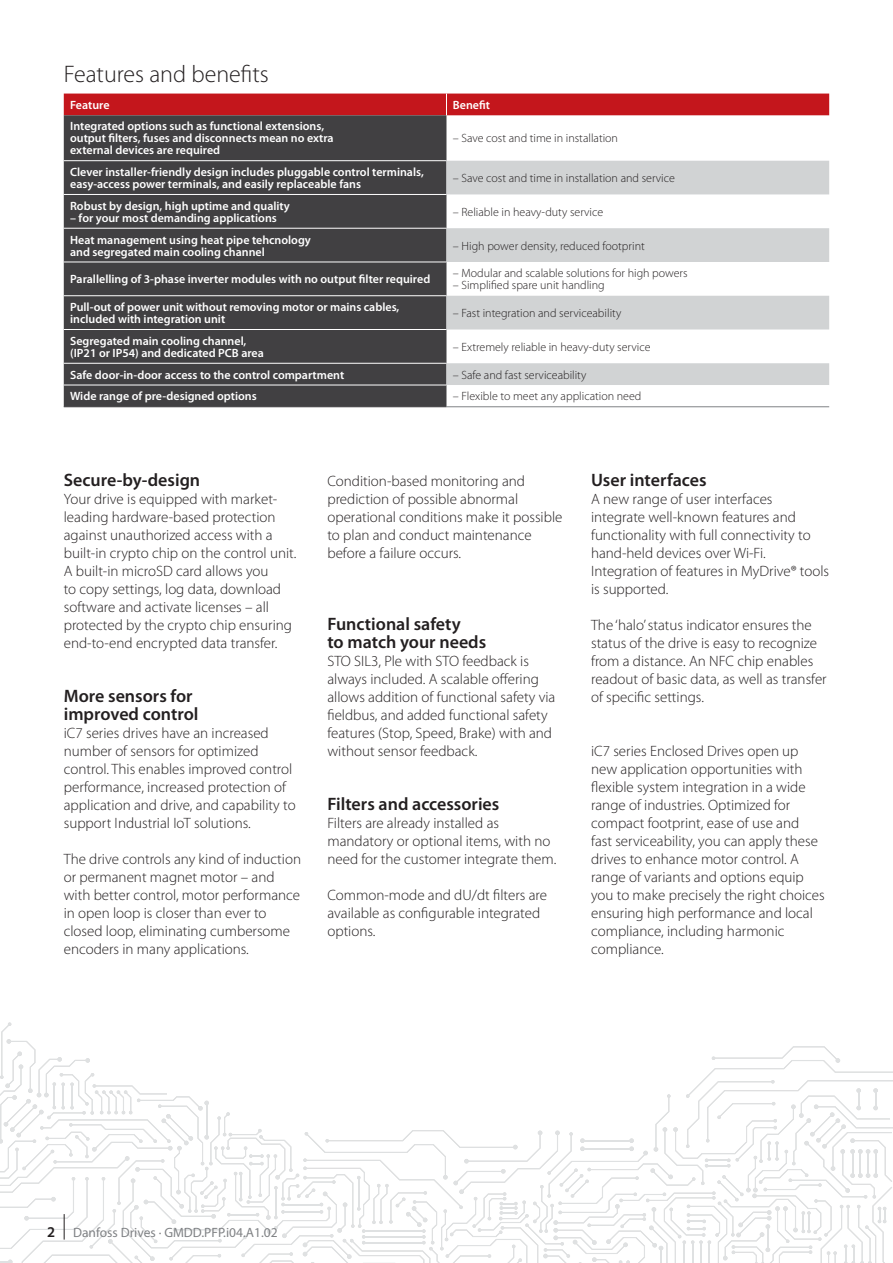
<style>
.page{position:relative;width:893px;height:1263px;background:#fff}
.page>*{position:absolute;margin:0;border:0;box-sizing:border-box;transform-origin:0 0}
.t1{font:300 24px "Myriad Pro";color:#231f20}
.t2{font:600 18px/18px "Myriad Pro";color:#231f20}
.t3{font:300 15px/18px "Myriad Pro";color:#231f20}
.t4{font:13.5px "Myriad Pro";color:#808285}
.t5{font:600 12px/12px "Myriad Pro";color:#fff}
.t6{font:300 12px "Myriad Pro";color:#231f20}
.s1{font-weight:600;font-size:15px;color:#231f20}
</style>
<div class="page">
<svg style="left:0;top:1022px;width:893px;height:241px"></svg>
<div style="left:64px;top:115px;width:382px;height:291px;background:#414042"></div>
<svg style="left:446px;top:161px;width:383px;height:224px;fill:#d1d3d4"></svg>
<div style="left:64px;top:94px;width:765px;height:21px;background:#c4161c"></div>
<hr style="left:64px;top:160px;width:382px;height:1px;background:#fff">
<hr style="left:64px;top:194px;width:382px;height:1px;background:#fff">
<hr style="left:64px;top:228px;width:382px;height:1px;background:#fff">
<hr style="left:64px;top:262px;width:382px;height:1px;background:#fff">
<hr style="left:64px;top:295px;width:382px;height:1px;background:#fff">
<hr style="left:64px;top:329px;width:382px;height:1px;background:#fff">
<hr style="left:64px;top:363px;width:382px;height:1px;background:#fff">
<hr style="left:64px;top:385px;width:382px;height:1px;background:#fff">
<hr style="left:64px;top:406px;width:382px;height:1px;background:#414042">
<hr style="left:446px;top:406px;width:383px;height:1px;background:#808285">
<h1 class="t1" style="left:64px;top:61px;width:207px">Features and benefits</h1>
<p class="t5" style="left:70px;top:99px;width:41px">Feature</p>
<p class="t5" style="left:453px;top:99px;width:39px">Benefit</p>
<p class="t5" style="left:70px;top:120px;width:265px">Integrated options such as functional extensions, output filters, fuses and disconnects mean no extra external devices are required</p>
<p class="t6" style="left:453px;top:132px;width:167px">– Save cost and time in installation</p>
<p class="t5" style="left:70px;top:166px;width:355px">Clever installer-friendly design includes pluggable control terminals, easy-access power terminals, and easily replaceable fans</p>
<p class="t6" style="left:453px;top:171px;width:224px">– Save cost and time in installation and service</p>
<p class="t5" style="left:70px;top:200px;width:221px">Robust by design, high uptime and quality</p>
<p class="t5" style="left:70px;top:212px;width:208px">– for your most demanding applications</p>
<p class="t6" style="left:453px;top:205px;width:152px">– Reliable in heavy-duty service</p>
<p class="t5" style="left:70px;top:234px;width:242px">Heat management using heat pipe tehcnology and segregated main cooling channel</p>
<p class="t6" style="left:453px;top:239px;width:193px">– High power density, reduced footprint</p>
<p class="t5" style="left:70px;top:273px;width:362px">Parallelling of 3-phase inverter modules with no output filter required</p>
<p class="t6" style="left:453px;top:267px;width:236px">– Modular and scalable solutions for high powers</p>
<p class="t6" style="left:453px;top:279px;width:153px">– Simplified spare unit handling</p>
<p class="t5" style="left:70px;top:301px;width:331px">Pull-out of power unit without removing motor or mains cables, included with integration unit</p>
<p class="t6" style="left:453px;top:306px;width:170px">– Fast integration and serviceability</p>
<p class="t5" style="left:70px;top:335px;width:195px">Segregated main cooling channel, (IP21 or IP54) and dedicated PCB area</p>
<p class="t6" style="left:453px;top:340px;width:199px">– Extremely reliable in heavy-duty service</p>
<p class="t5" style="left:70px;top:369px;width:276px">Safe door-in-door access to the control compartment</p>
<p class="t6" style="left:453px;top:368px;width:135px">– Safe and fast serviceability</p>
<p class="t5" style="left:70px;top:391px;width:188px">Wide range of pre-designed options</p>
<p class="t6" style="left:453px;top:390px;width:190px">– Flexible to meet any application need</p>
<p class="t2" style="left:64px;top:471px;width:138px">Secure-by-design</p>
<p class="t3" style="left:64px;top:490px;width:234px">Your drive is equipped with market&shy;leading hardware-based protection against unauthorized access with a built-in crypto chip on the control unit.<br>A built-in microSD card allows you<br>to copy settings, log data, download software and activate licenses – all protected by the crypto chip ensuring end-to-end encrypted data transfer.</p>
<p class="t2" style="left:64px;top:687px;width:136px">More sensors for improved control</p>
<p class="t3" style="left:64px;top:724px;width:233px">iC7 series drives have an increased number of sensors for optimized control. This enables improved control performance, increased protection of application and drive, and capability to support Industrial IoT solutions.</p>
<p class="t3" style="left:64px;top:850px;width:239px">The drive controls any kind of induction or permanent magnet motor – and with better control, motor performance in open loop is closer than ever to closed loop, eliminating cumbersome encoders in many applications.</p>
<p class="t3" style="left:327px;top:472px;width:237px">Condition-based monitoring and prediction of possible abnormal operational conditions make it possible to plan and conduct maintenance before a failure occurs.</p>
<p class="t2" style="left:327px;top:615px;width:160px">Functional safety<br>to match your needs</p>
<p class="t3" style="left:327px;top:652px;width:229px">STO SIL3, Ple with STO feedback is always included. A scalable offering allows addition of functional safety via fieldbus, and added functional safety features (Stop, Speed, Brake) with and without sensor feedback.</p>
<p class="t2" style="left:327px;top:795px;width:174px">Filters and accessories</p>
<p class="t3" style="left:327px;top:814px;width:230px">Filters are already installed as mandatory or optional items, with no need for the customer integrate them.</p>
<p class="t3" style="left:327px;top:886px;width:221px">Common-mode and dU/dt filters are available as configurable integrated options.</p>
<p class="t2" style="left:591px;top:471px;width:117px">User interfaces</p>
<p class="t3" style="left:591px;top:490px;width:240px">A new range of user interfaces integrate well-known features and functionality with full connectivity to hand-held devices over Wi-Fi.<br>Integration of features in MyDrive® tools is supported.</p>
<p class="t3" style="left:591px;top:616px;width:237px">The ‘halo’ status indicator ensures the status of the drive is easy to recognize from a distance. An NFC chip enables readout of basic data, as well as transfer of specific settings.</p>
<p class="t3" style="left:591px;top:742px;width:235px">iC7 series Enclosed Drives open up new application opportunities with flexible system integration in a wide range of industries. Optimized for compact footprint, ease of use and<br>fast serviceability, you can apply these drives to enhance motor control. A range of variants and options equip you to make precisely the right choices ensuring high performance and local compliance, including harmonic compliance.</p>
<p class="t4" style="left:47px;top:1225px;width:232px"><span class="s1">2</span> Danfoss Drives · GMDD.PFP.i04.A1.02</p>
</div>
